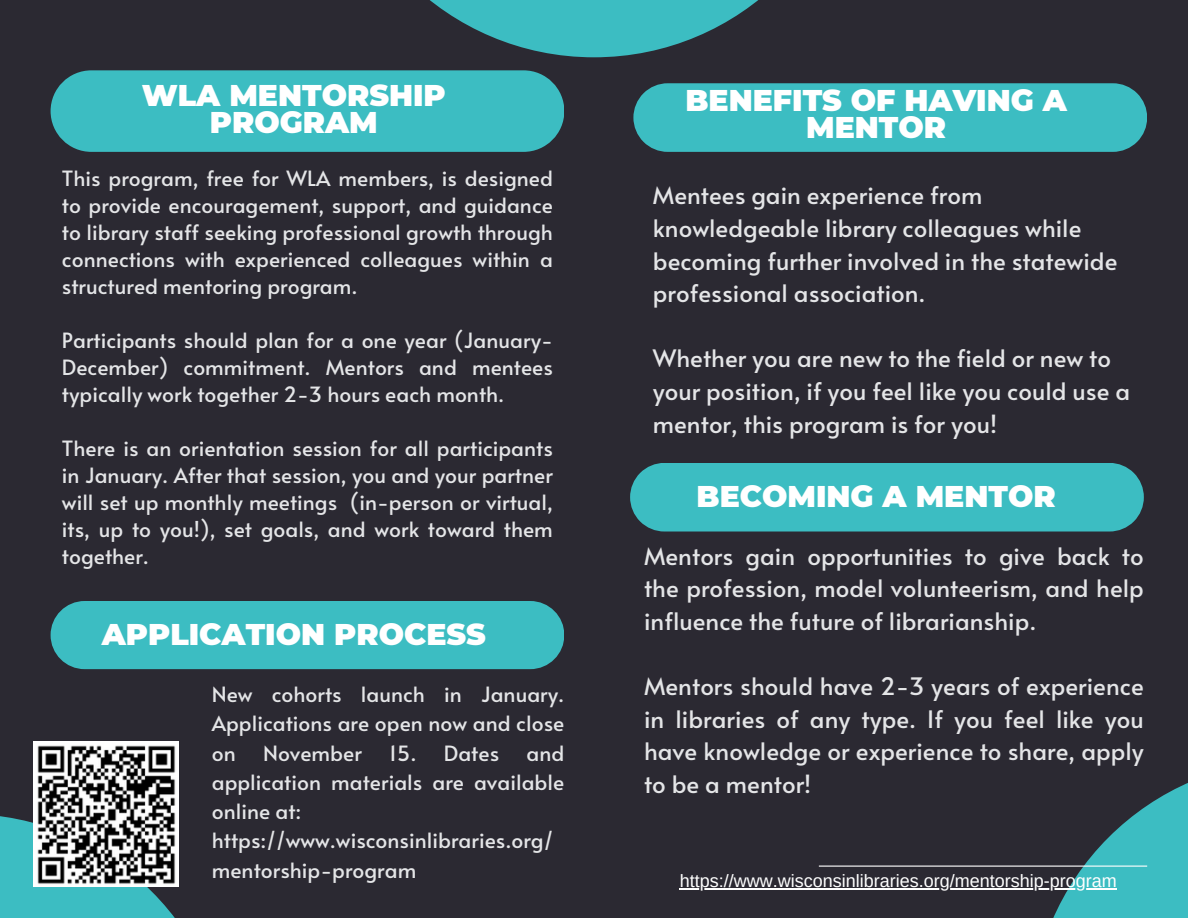
<style>
.page{position:relative;width:1188px;height:918px;background:#2b2932}
.page>*{position:absolute;margin:0;border:0;box-sizing:border-box;transform-origin:0 0}
.t1{font:900 30px/27px "Montserrat";color:#fff;text-align:center}
.t2{font:24px/32.7px "Alata";color:#e4e5e7}
.t3{font:21px/27px "Alata";color:#e4e5e7;text-align:justify}
.t4{font:18px "Arimo";color:#fff}
</style>
<div class="page">
<svg style="left:430px;top:0;width:328px;height:57px;fill:#3cbdc2"></svg>
<svg style="left:1031px;top:783px;width:157px;height:135px;fill:#3cbdc2"></svg>
<svg style="left:0;top:814px;width:175px;height:104px;background:#3cb2b7"></svg>
<hr style="left:819px;top:866px;width:328px;height:1px;background:#fff">
<div style="left:51px;top:70px;width:513px;height:82px;background:#3cbdc2;border-radius:41px"></div>
<div style="left:633px;top:83px;width:514px;height:69px;background:#3cbdc2"></div>
<img style="left:34px;top:742px;width:145px;height:145px">
<hr style="left:680px;top:888px;width:437px;height:2px;background:#fff">
<div style="left:630px;top:463px;width:514px;height:69px;background:#3cbdc2"></div>
<div style="left:51px;top:601px;width:513px;height:68px;background:#3cbdc2;border-radius:34px"></div>
<h1 class="t1" style="left:142px;top:82px;width:306px">WLA MENTORSHIP<br>PROGRAM</h1>
<h3 class="t3" style="left:62px;top:164px;width:492px">This program, free for WLA members, is designed to provide encouragement, support, and guidance to library staff seeking professional growth through connections with experienced colleagues within a structured mentoring program.</h3>
<h1 class="t3" style="left:62px;top:326px;width:492px">Participants should plan for a one year (January-December) commitment. Mentors and mentees typically work together 2-3 hours each month.</h1>
<h3 class="t3" style="left:62px;top:434px;width:492px">There is an orientation session for all participants in January. After that session, you and your partner will set up monthly meetings (in-person or virtual, its, up to you!), set goals, and work toward them together.</h3>
<h1 class="t1" style="left:102px;top:621px;width:386px">APPLICATION PROCESS</h1>
<p class="t3" style="left:212px;top:679px;width:354px;line-height:29.2px">New cohorts launch in January.<br>Applications are open now and close on</p>
<p class="t3" style="left:263px;top:738px;width:100px">November</p>
<p class="t3" style="left:389px;top:738px;width:111px">15. Dates</p>
<p class="t3" style="left:212px;top:737px;width:354px;line-height:29.2px;text-align:left;text-indent:315px">and application materials are available online at: https://www.wisconsinlibraries.org/ mentorship-program</p>
<p class="t1" style="left:685px;top:87px;width:383px">BENEFITS OF HAVING A<br>MENTOR</p>
<h3 class="t2" style="left:653px;top:178px;width:466px">Mentees gain experience from knowledgeable library colleagues while becoming further involved in the statewide professional association.</h3>
<h3 class="t2" style="left:653px;top:341px;width:479px">Whether you are new to the field or new to your position, if you feel like you could use a mentor, this program is for you!</h3>
<h2 class="t1" style="left:697px;top:483px;width:361px">BECOMING A MENTOR</h2>
<h2 class="t2" style="left:644px;top:538px;width:501px;text-align:justify">Mentors gain opportunities to give back to the profession, model volunteerism, and help influence the future of librarianship.</h2>
<h2 class="t2" style="left:644px;top:669px;width:501px;text-align:justify">Mentors should have 2-3 years of experience in libraries of any type. If you feel like you have knowledge or experience to share, apply to be a mentor!</h2>
<h2 class="t4" style="left:680px;top:871px;width:438px">https://www.wisconsinlibraries.org/mentorship-program</h2>
</div>
